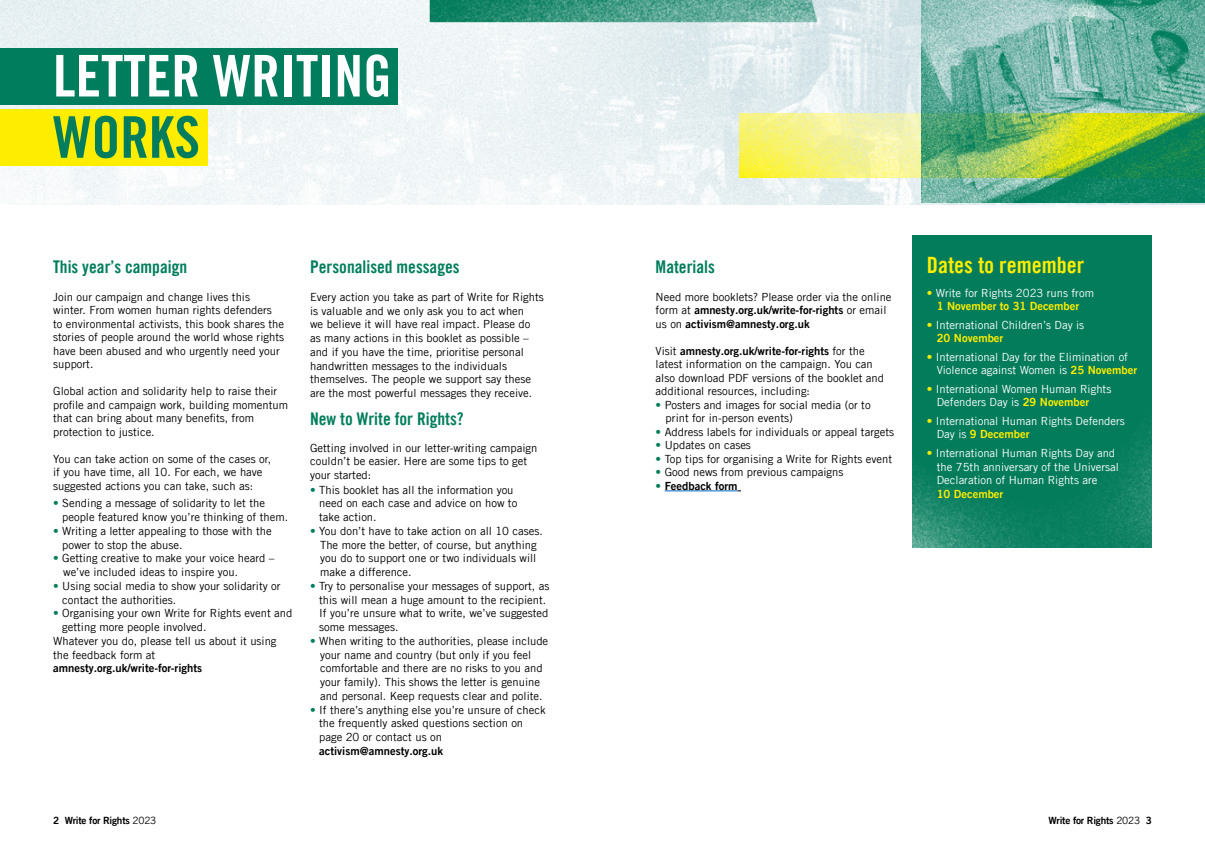
<style>
.page{position:relative;width:1205px;height:851px;background:#fff}
.page>*{position:absolute;margin:0;border:0;box-sizing:border-box;transform-origin:0 0}
.t1{font:57.5px "Amnesty Trade Gothic Bd Cn 20";color:#fff}
.t2{font:57.5px "Amnesty Trade Gothic Bd Cn 20";color:#007d5c}
.t3{font:22.5px "Amnesty Trade Gothic Bd Cn 20";color:#ffed00}
.t4{font:17.5px "Amnesty Trade Gothic Bd Cn 20";color:#007d5c}
.t5{font:11.25px/13.8px "Amnesty Trade Gothic";color:#000}
.t6{font:11.25px/13.5px "Amnesty Trade Gothic";color:#fff}
.t7{font:11.25px/13.5px "Amnesty Trade Gothic Bd 2";color:#000}
.t8{font:11.25px "Amnesty Trade Gothic Bd 2";color:#ffed00}
.t9{font:10px "Amnesty Trade Gothic Bd 2";letter-spacing:-.02em;color:#000}
.s1{color:#007d5c}
.s2{font-family:"Amnesty Trade Gothic"}
.s3{font-family:"Amnesty Trade Gothic";color:#007d5c}
.s4{color:#ffed00}
.s5{font-family:"Amnesty Trade Gothic Bd 2";color:#ffed00}
.s6{font-family:"Amnesty Trade Gothic";color:#fff}
</style>
<div class="page">
<hr style="left:665px;top:490px;width:72px;height:1px;background:#0563c1">
<img style="left:0;top:0;width:1205px;height:205px">
<div style="left:0;top:48px;width:398px;height:56px;background:#007d5c"></div>
<div style="left:0;top:109px;width:207px;height:56px;background:#ffed00"></div>
<img style="left:912px;top:235px;width:240px;height:312px">
<img style="left:430px;top:0;width:388px;height:22px">
<img style="left:740px;top:114px;width:181px;height:63px">
<img style="left:921px;top:0;width:284px;height:203px">
<h1 class="t1" style="left:53px;top:41px;width:340px">LETTER WRITING</h1>
<h1 class="t2" style="left:53px;top:102px;width:148px">WORKS</h1>
<h3 class="t4" style="left:53px;top:256px;width:136px">This year’s campaign</h3>
<p class="t5" style="left:53px;top:290px;width:232px">Join our campaign and change lives this winter. From women human rights defenders to environmental activists, this book shares the stories of people around the world whose rights have been abused and who urgently need your support.</p>
<p class="t5" style="left:53px;top:384px;width:237px">Global action and solidarity help to raise their profile and campaign work, building momentum that can bring about many benefits, from protection to justice.</p>
<p class="t5" style="left:53px;top:452px;width:220px">You can take action on some of the cases or, if you have time, all 10. For each, we have suggested actions you can take, such as:</p>
<p class="t5" style="left:62px;top:496px;width:227px;text-indent:-9px"><span class="s1">•</span> Sending a message of solidarity to let the people featured know you’re thinking of them.</p>
<p class="t5" style="left:62px;top:523px;width:211px;text-indent:-9px"><span class="s1">•</span> Writing a letter appealing to those with the power to stop the abuse.</p>
<p class="t5" style="left:63px;top:551px;width:213px;text-indent:-10px"><span class="s1">•</span> Getting creative to make your voice heard – we’ve included ideas to inspire you.</p>
<p class="t5" style="left:62px;top:578px;width:220px;text-indent:-9px"><span class="s1">•</span> Using social media to show your solidarity or contact the authorities.</p>
<p class="t5" style="left:53px;top:606px;width:241px"><span class="s1">•</span> Organising your own Write for Rights event and</p>
<p class="t5" style="left:62px;top:620px;width:146px">getting more people involved.</p>
<p class="t5" style="left:53px;top:633px;width:225px">Whatever you do, please tell us about it using</p>
<p class="t5" style="left:53px;top:647px;width:104px">the feedback form at</p>
<p class="t7" style="left:53px;top:661px;width:150px">amnesty.org.uk/write-for-rights</p>
<h3 class="t4" style="left:310px;top:256px;width:151px">Personalised messages</h3>
<p class="t5" style="left:310px;top:290px;width:235px">Every action you take as part of Write for Rights is valuable and we only ask you to act when<br>we believe it will have real impact. Please do<br>as many actions in this booklet as possible – and if you have the time, prioritise personal handwritten messages to the individuals themselves. The people we support say these are the most powerful messages they receive.</p>
<h3 class="t4" style="left:310px;top:408px;width:155px">New to Write for Rights?</h3>
<p class="t5" style="left:310px;top:441px;width:229px">Getting involved in our letter-writing campaign couldn’t be easier. Here are some tips to get your started:</p>
<p class="t5" style="left:319px;top:482px;width:200px;text-indent:-9px"><span class="s1">•</span> This booklet has all the information you need on each case and advice on how to take action.</p>
<p class="t5" style="left:320px;top:523px;width:224px;text-indent:-10px"><span class="s1">•</span> You don’t have to take action on all 10 cases.<br>The more the better, of course, but anything you do to support one or two individuals will make a difference.</p>
<p class="t5" style="left:319px;top:578px;width:232px;text-indent:-9px"><span class="s1">•</span> Try to personalise your messages of support, as this will mean a huge amount to the recipient.<br>If you’re unsure what to write, we’ve suggested some messages.</p>
<p class="t5" style="left:320px;top:633px;width:230px;text-indent:-10px"><span class="s1">•</span> When writing to the authorities, please include your name and country (but only if you feel comfortable and there are no risks to you and your family). This shows the letter is genuine and personal. Keep requests clear and polite.</p>
<p class="t5" style="left:319px;top:702px;width:228px;text-indent:-9px"><span class="s1">•</span> If there’s anything else you’re unsure of check the frequently asked questions section on page 20 or contact us on</p>
<p class="t7" style="left:319px;top:743px;width:125px">activism@amnesty.org.uk</p>
<p class="t9" style="left:53px;top:814px;width:105px">2 Write for Rights <span class="s2">2023</span></p>
<h3 class="t4" style="left:656px;top:256px;width:61px">Materials</h3>
<p class="t5" style="left:656px;top:289px;width:237px">Need more booklets? Please order via the online</p>
<p class="t7" style="left:656px;top:303px;width:232px"><span class="s2">form at</span> amnesty.org.uk/write-for-rights <span class="s2">or email us on</span> activism@amnesty.org.uk</p>
<p class="t7" style="left:656px;top:343px;width:211px"><span class="s2">Visit</span> amnesty.org.uk/write-for-rights <span class="s2">for the</span></p>
<p class="t5" style="left:656px;top:357px;width:230px">latest information on the campaign. You can also download PDF versions of the booklet and additional resources, including:</p>
<p class="t5" style="left:666px;top:398px;width:206px;text-indent:-10px"><span class="s1">•</span> Posters and images for social media (or to print for in-person events)</p>
<p class="t5" style="left:656px;top:424px;width:240px"><span class="s1">•</span> Address labels for individuals or appeal targets</p>
<p class="t5" style="left:656px;top:438px;width:97px"><span class="s1">•</span> Updates on cases</p>
<p class="t5" style="left:656px;top:451px;width:238px"><span class="s1">•</span> Top tips for organising a Write for Rights event</p>
<p class="t5" style="left:656px;top:465px;width:189px"><span class="s1">•</span> Good news from previous campaigns</p>
<p class="t7" style="left:656px;top:478px;width:83px"><span class="s3">•</span> Feedback form</p>
<h2 class="t3" style="left:927px;top:252px;width:159px">Dates to remember</h2>
<p class="t6" style="left:927px;top:286px;width:169px"><span class="s4">•</span> Write for Rights 2023 runs from</p>
<p class="t8" style="left:937px;top:299px;width:144px">1 November to 31 December</p>
<p class="t6" style="left:927px;top:318px;width:159px"><span class="s4">•</span> International Children’s Day is</p>
<p class="t8" style="left:937px;top:331px;width:68px">20 November</p>
<p class="t6" style="left:937px;top:350px;width:202px;text-indent:-10px"><span class="s4">•</span> International Day for the Elimination of<br>Violence against Women is <span class="s5">25 November</span></p>
<p class="t6" style="left:937px;top:382px;width:176px;text-indent:-10px"><span class="s4">•</span> International Women Human Rights<br>Defenders Day is <span class="s5">29 November</span></p>
<p class="t6" style="left:927px;top:414px;width:200px"><span class="s4">•</span> International Human Rights Defenders</p>
<p class="t8" style="left:937px;top:427px;width:94px"><span class="s6">Day is</span> 9 December</p>
<p class="t6" style="left:937px;top:446px;width:184px;text-indent:-10px"><span class="s4">•</span> International Human Rights Day and the 75th anniversary of the Universal<br>Declaration of Human Rights are</p>
<p class="t8" style="left:937px;top:486px;width:68px">10 December</p>
<p class="t9" style="left:1048px;top:814px;width:105px">Write for Rights <span class="s2">2023</span> 3</p>
</div>
